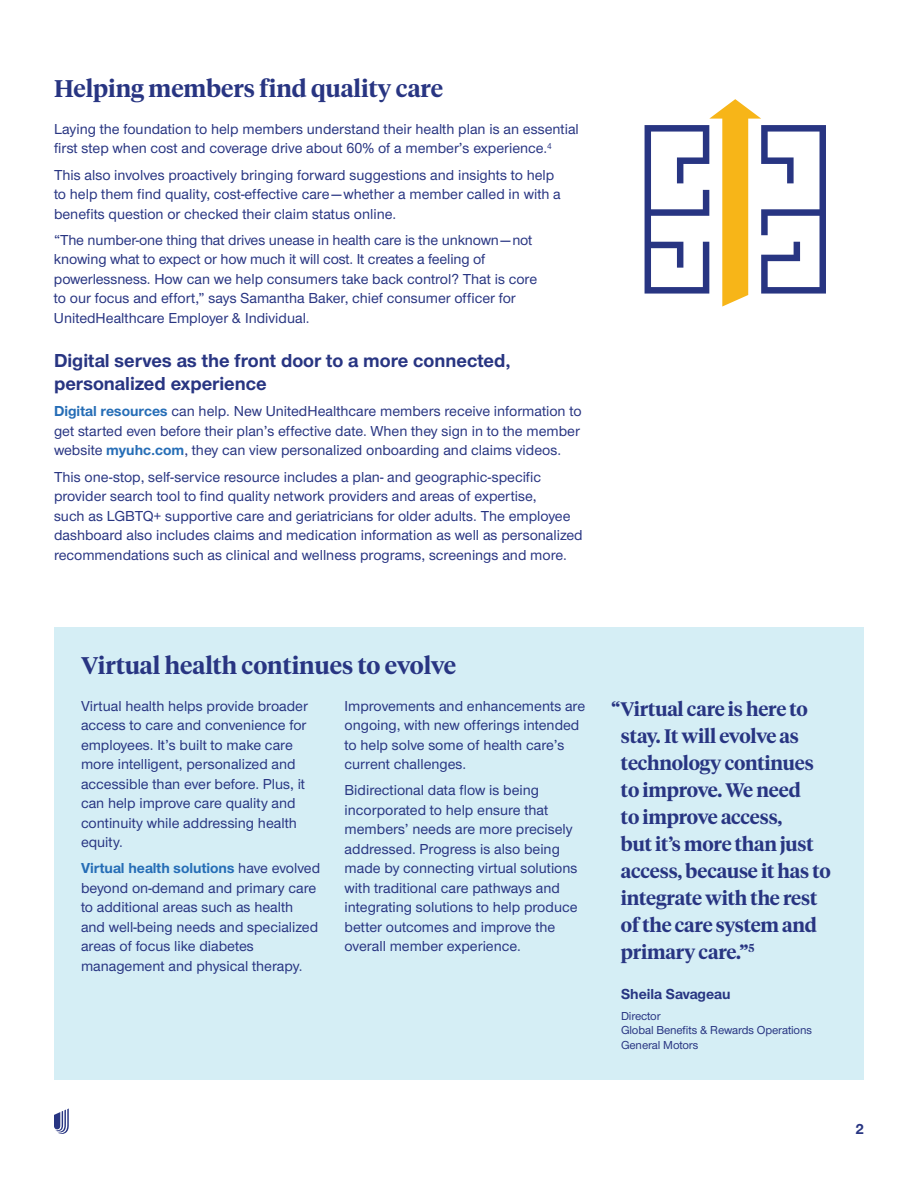
<style>
.page{position:relative;width:918px;height:1188px;background:#fff}
.page>*{position:absolute;margin:0;border:0;box-sizing:border-box;transform-origin:0 0}
.t1{font:600 24px "UHC Serif Headline";color:#283582}
.t2{font:600 19.5px/27px "UHC Serif Headline";letter-spacing:-.01em;color:#283582}
.t3{font:700 19.5px/23.4px "UHC Sans";color:#283582}
.t4{font:500 15px/19.5px "UHC Sans";color:#283582}
.t5{font:700 15px "UHC Sans";color:#283582}
.t6{font:500 12px/14.4px "UHC Sans";letter-spacing:-.01em;color:#283582}
.s1{font-weight:700;color:#256db6}
</style>
<div class="page">
<svg style="left:54px;top:1108px;width:15px;height:26px"></svg>
<svg style="left:645px;top:99px;width:181px;height:208px"></svg>
<div style="left:54px;top:628px;width:810px;height:452px;background:#d5eef5"></div>
<h1 class="t1" style="left:54px;top:72px;width:391px">Helping members find quality care</h1>
<p class="t4" style="left:54px;top:119px;width:526px">Laying the foundation to help members understand their health plan is an essential first step when cost and coverage drive about 60% of a member’s experience.<sup>4</sup></p>
<p class="t4" style="left:54px;top:164px;width:508px">This also involves proactively bringing forward suggestions and insights to help to help them find quality, cost-effective care—whether a member called in with a benefits question or checked their claim status online.</p>
<p class="t4" style="left:54px;top:230px;width:485px">“The number-one thing that drives unease in health care is the unknown—not knowing what to expect or how much it will cost. It creates a feeling of powerlessness. How can we help consumers take back control? That is core to our focus and effort,” says Samantha Baker, chief consumer officer for UnitedHealthcare Employer &amp; Individual.</p>
<h2 class="t3" style="left:54px;top:348px;width:458px">Digital serves as the front door to a more connected, personalized experience</h2>
<p class="t4" style="left:54px;top:401px;width:529px;text-align:justify"><span class="s1">Digital resources</span> can help. New UnitedHealthcare members receive information to get started even before their plan’s effective date. When they sign in to the member website <span class="s1">myuhc.com</span>, they can view personalized onboarding and claims videos.</p>
<p class="t4" style="left:54px;top:466px;width:530px">This one-stop, self-service resource includes a plan- and geographic-specific provider search tool to find quality network providers and areas of expertise,<br>such as LGBTQ+ supportive care and geriatricians for older adults. The employee dashboard also includes claims and medication information as well as personalized recommendations such as clinical and wellness programs, screenings and more.</p>
<h1 class="t1" style="left:81px;top:649px;width:377px">Virtual health continues to evolve</h1>
<p class="t4" style="left:81px;top:695px;width:228px">Virtual health helps provide broader access to care and convenience for employees. It’s built to make care more intelligent, personalized and accessible than ever before. Plus, it can help improve care quality and continuity while addressing health equity.</p>
<p class="t4" style="left:81px;top:858px;width:241px"><span class="s1">Virtual health solutions</span> have evolved beyond on-demand and primary care to additional areas such as health and well-being needs and specialized areas of focus like diabetes management and physical therapy.</p>
<p class="t4" style="left:345px;top:695px;width:242px">Improvements and enhancements are ongoing, with new offerings intended to help solve some of health care’s current challenges.</p>
<p class="t4" style="left:345px;top:780px;width:234px">Bidirectional data flow is being incorporated to help ensure that members’ needs are more precisely addressed. Progress is also being made by connecting virtual solutions with traditional care pathways and integrating solutions to help produce better outcomes and improve the overall member experience.</p>
<h2 class="t2" style="left:621px;top:694px;width:211px;text-indent:-10px">“Virtual care is here to stay. It will evolve as technology continues to improve. We need<br>to improve access,<br>but it’s more than just access, because it has to integrate with the rest of the care system and primary care.”<sup>5</sup></h2>
<p class="t5" style="left:621px;top:983px;width:111px">Sheila Savageau</p>
<p class="t6" style="left:621px;top:1008px;width:192px">Director<br>Global Benefits &amp; Rewards Operations<br>General Motors</p>
<p class="t5" style="left:855px;top:1119px;width:10px">2</p>
</div>
